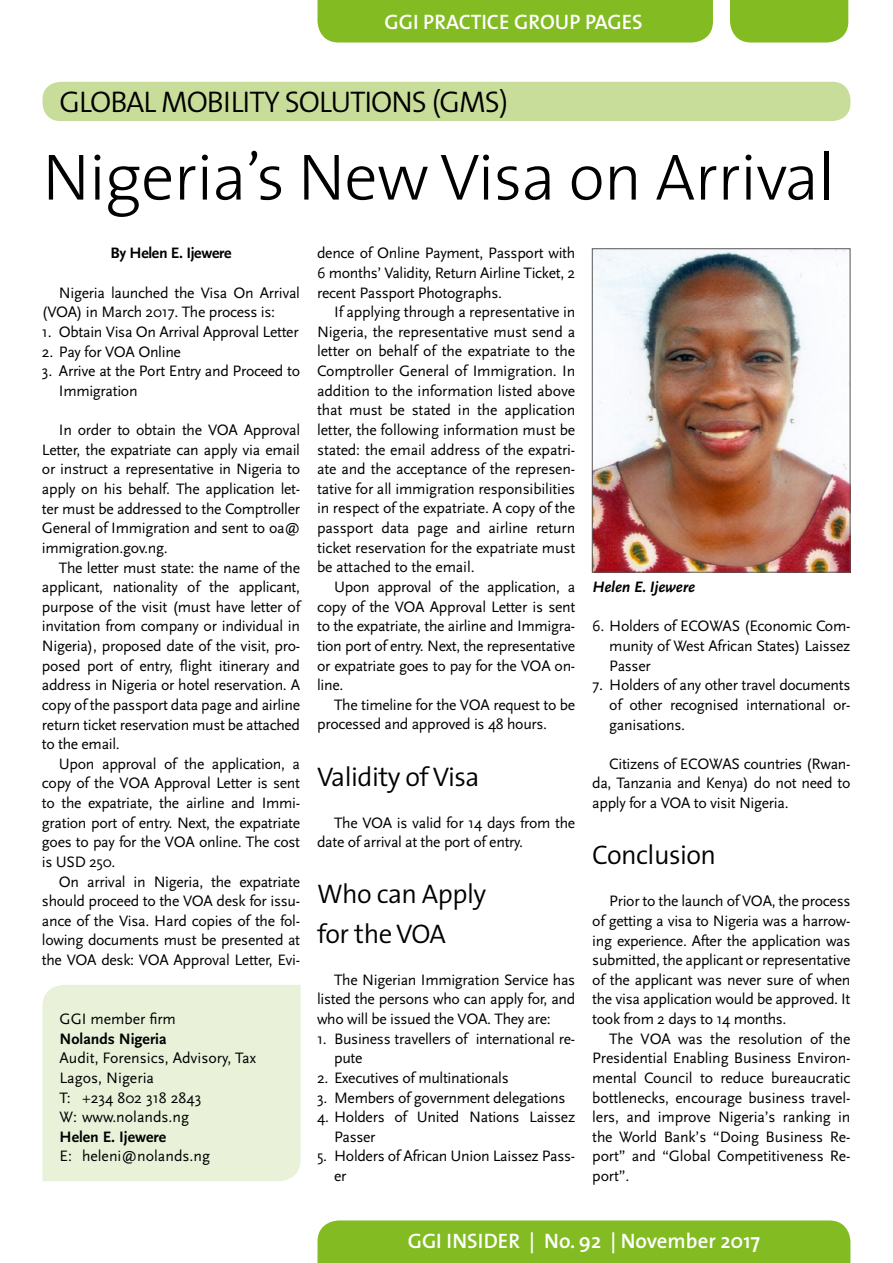
<style>
.page{position:relative;width:893px;height:1263px;background:#fff}
.page>*{position:absolute;margin:0;border:0;box-sizing:border-box;transform-origin:0 0}
.t1{font:300 66px "The Sans";letter-spacing:-.01em;color:#000}
.t2{font:300 30px "The Sans";letter-spacing:-.03em;color:#000}
.t3{font:300 27px/39.3px "The Sans";letter-spacing:-.02em;color:#000}
.t4{font:600 21px "The Sans";color:#fff}
.t5{font:15.75px/19.6px "Scala Sans Pro";letter-spacing:-.02em;color:#000;text-align:justify}
.t6{font:15.75px/19.6px "Scala Sans Pro";color:#000}
.t7{font:700 15.75px "Scala Sans Pro";color:#000}
.t8{font:700 15.75px "Scala Sans Pro";letter-spacing:-.02em;color:#000}
.t9{font:italic 700 15.75px "Scala Sans Pro";letter-spacing:-.01em;color:#000}
</style>
<div class="page">
<div style="left:317px;top:1220px;width:533px;height:43px;background:#82bb22"></div>
<div style="left:730px;top:0;width:118px;height:43px;background:#82bb22"></div>
<div style="left:317px;top:0;width:396px;height:43px;background:#82bb22"></div>
<div style="left:43px;top:82px;width:807px;height:39px;background:#c8dd9a;border-radius:18px"></div>
<img style="left:594px;top:250px;width:254px;height:321px">
<div style="left:592px;top:248px;width:258px;height:325px;border:1px solid #565655"></div>
<div style="left:43px;top:985px;width:257px;height:196px;background:#e9f1d9"></div>
<h3 class="t4" style="left:385px;top:4px;width:260px">GGI PRACTICE GROUP PAGES</h3>
<h2 class="t2" style="left:60px;top:77px;width:450px">GLOBAL MOBILITY SOLUTIONS (GMS)</h2>
<h1 class="t1" style="left:43px;top:123px;width:794px">Nigeria’s New Visa on Arrival</h1>
<p class="t8" style="left:111px;top:244px;width:122px">By Helen E. Ijewere</p>
<p class="t5" style="left:42px;top:283px;width:260px;text-indent:17px">Nigeria launched the Visa On Arrival (VOA) in March 2017. The process is:</p>
<p class="t5" style="left:42px;top:322px;width:258px">1. Obtain Visa On Arrival Approval Letter</p>
<p class="t5" style="left:42px;top:342px;width:141px">2. Pay for VOA Online</p>
<p class="t5" style="left:59px;top:361px;width:243px;text-indent:-17px">3. Arrive at the Port Entry and Proceed to<br>Immigration</p>
<p class="t5" style="left:42px;top:420px;width:260px;text-indent:17px">In order to obtain the VOA Approval Letter, the expatriate can apply via email or instruct a representative in Nigeria to apply on his behalf. The application let&shy;ter must be addressed to the Comptroller General of Immigration and sent to oa@ immigration.gov.ng.</p>
<p class="t5" style="left:42px;top:557px;width:260px;text-indent:17px">The letter must state: the name of the applicant, nationality of the applicant, purpose of the visit (must have letter of invitation from company or individual in Nigeria), proposed date of the visit, pro&shy;posed port of entry, flight itinerary and address in Nigeria or hotel reservation. A copy of the passport data page and airline return ticket reservation must be attached to the email.</p>
<p class="t5" style="left:42px;top:754px;width:260px;text-indent:17px">Upon approval of the application, a copy of the VOA Approval Letter is sent to the expatriate, the airline and Immi&shy;gration port of entry. Next, the expatriate goes to pay for the VOA online. The cost is USD 250.</p>
<p class="t5" style="left:42px;top:871px;width:260px;text-indent:17px">On arrival in Nigeria, the expatriate should proceed to the VOA desk for issu&shy;ance of the Visa. Hard copies of the fol&shy;lowing documents must be presented at the VOA desk: VOA Approval Letter, Evi-</p>
<p class="t6" style="left:60px;top:1009px;width:118px">GGI member firm</p>
<p class="t7" style="left:60px;top:1029px;width:109px">Nolands Nigeria</p>
<p class="t6" style="left:60px;top:1048px;width:198px">Audit, Forensics, Advisory, Tax<br>Lagos, Nigeria<br>T: +234 802 318 2843<br>W: www.nolands.ng</p>
<p class="t7" style="left:60px;top:1127px;width:108px">Helen E. Ijewere</p>
<p class="t6" style="left:60px;top:1146px;width:152px">E: heleni@nolands.ng</p>
<p class="t5" style="left:317px;top:243px;width:260px">dence of Online Payment, Passport with 6 months’ Validity, Return Airline Ticket, 2 recent Passport Photographs.</p>
<p class="t5" style="left:317px;top:302px;width:260px;text-indent:17px">If applying through a representative in Nigeria, the representative must send a letter on behalf of the expatriate to the Comptroller General of Immigration. In addition to the information listed above that must be stated in the application letter, the following information must be stated: the email address of the expatri&shy;ate and the acceptance of the represen&shy;tative for all immigration responsibilities in respect of the expatriate. A copy of the passport data page and airline return ticket reservation for the expatriate must be attached to the email.</p>
<p class="t5" style="left:317px;top:577px;width:260px;text-indent:17px">Upon approval of the application, a copy of the VOA Approval Letter is sent to the expatriate, the airline and Immigra&shy;tion port of entry. Next, the representative or expatriate goes to pay for the VOA on&shy;line.</p>
<p class="t5" style="left:317px;top:695px;width:260px;text-indent:17px">The timeline for the VOA request to be processed and approved is 48 hours.</p>
<h3 class="t3" style="left:317px;top:756px;width:164px">Validity of Visa</h3>
<p class="t5" style="left:317px;top:813px;width:260px;text-indent:17px">The VOA is valid for 14 days from the date of arrival at the port of entry.</p>
<h3 class="t3" style="left:317px;top:874px;width:170px">Who can Apply for the VOA</h3>
<p class="t5" style="left:317px;top:970px;width:260px;text-indent:17px">The Nigerian Immigration Service has listed the persons who can apply for, and who will be issued the VOA. They are:</p>
<p class="t5" style="left:334px;top:1029px;width:243px;text-indent:-17px">1. Business travellers of international re&shy;pute</p>
<p class="t5" style="left:317px;top:1068px;width:193px">2. Executives of multinationals</p>
<p class="t5" style="left:317px;top:1087px;width:250px">3. Members of government delegations</p>
<p class="t5" style="left:334px;top:1107px;width:243px;text-indent:-17px">4. Holders of United Nations Laissez<br>Passer</p>
<p class="t5" style="left:334px;top:1146px;width:243px;text-indent:-17px">5. Holders of African Union Laissez Pass&shy;er</p>
<p class="t9" style="left:592px;top:578px;width:104px">Helen E. Ijewere</p>
<p class="t5" style="left:609px;top:616px;width:243px;text-indent:-17px">6. Holders of ECOWAS (Economic Com&shy;munity of West African States) Laissez Passer</p>
<p class="t5" style="left:609px;top:675px;width:243px;text-indent:-17px">7. Holders of any other travel documents of other recognised international or&shy;ganisations.</p>
<p class="t5" style="left:592px;top:754px;width:260px;text-indent:17px">Citizens of ECOWAS countries (Rwan&shy;da, Tanzania and Kenya) do not need to apply for a VOA to visit Nigeria.</p>
<h3 class="t3" style="left:592px;top:834px;width:125px">Conclusion</h3>
<p class="t5" style="left:592px;top:891px;width:260px;text-indent:17px">Prior to the launch of VOA, the process of getting a visa to Nigeria was a harrow&shy;ing experience. After the application was submitted, the applicant or representative of the applicant was never sure of when the visa application would be approved. It took from 2 days to 14 months.</p>
<p class="t5" style="left:592px;top:1029px;width:260px;text-indent:17px">The VOA was the resolution of the Presidential Enabling Business Environ&shy;mental Council to reduce bureaucratic bottlenecks, encourage business travel&shy;lers, and improve Nigeria’s ranking in the World Bank’s “Doing Business Re&shy;port” and “Global Competitiveness Re&shy;port”.</p>
<h3 class="t4" style="left:408px;top:1223px;width:354px">GGI INSIDER | No. 92 | November 2017</h3>
</div>
